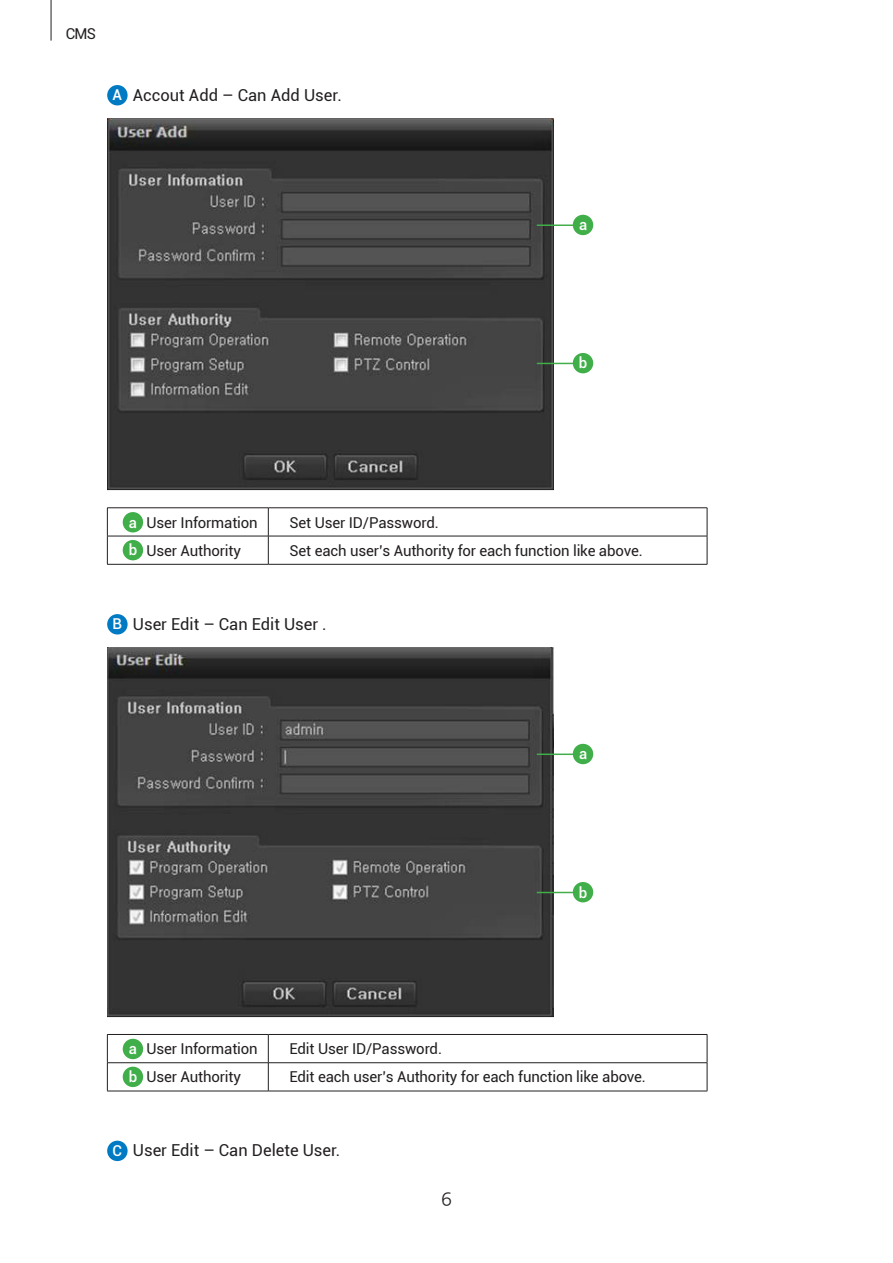
<style>
.page{position:relative;width:893px;height:1263px;background:#fff}
.page>*{position:absolute;margin:0;border:0;box-sizing:border-box;transform-origin:0 0}
.t1{font:18px "Nanum Gothic";color:#231f20}
.t2{font:16.5px "Roboto";color:#231f20}
.t3{font:15px "Roboto";letter-spacing:-.01em;color:#231f20}
.t4{font:500 15px "Roboto";color:#fff}
</style>
<div class="page">
<hr style="left:107px;top:507px;width:161px;height:1px;background:#231f20">
<hr style="left:268px;top:507px;width:439px;height:1px;background:#231f20">
<hr style="left:107px;top:536px;width:161px;height:1px;background:#231f20">
<svg style="left:107px;top:508px;width:1px;height:56px"></svg>
<hr style="left:268px;top:536px;width:439px;height:1px;background:#231f20">
<svg style="left:268px;top:508px;width:1px;height:56px"></svg>
<svg style="left:707px;top:508px;width:1px;height:56px"></svg>
<hr style="left:107px;top:564px;width:161px;height:1px;background:#231f20">
<hr style="left:268px;top:564px;width:439px;height:1px;background:#231f20">
<hr style="left:107px;top:1034px;width:161px;height:1px;background:#231f20">
<hr style="left:268px;top:1034px;width:439px;height:1px;background:#231f20">
<hr style="left:107px;top:1062px;width:161px;height:1px;background:#231f20">
<svg style="left:107px;top:1035px;width:1px;height:56px"></svg>
<hr style="left:268px;top:1062px;width:439px;height:1px;background:#231f20">
<svg style="left:268px;top:1035px;width:1px;height:56px"></svg>
<svg style="left:707px;top:1035px;width:1px;height:56px"></svg>
<hr style="left:107px;top:1091px;width:161px;height:1px;background:#231f20">
<hr style="left:268px;top:1091px;width:439px;height:1px;background:#231f20">
<img style="left:108px;top:118px;width:445px;height:372px">
<img style="left:108px;top:647px;width:445px;height:370px">
<hr style="left:51px;top:0;width:1px;height:41px;background:#231f20">
<div style="left:123px;top:512px;width:20px;height:20px;background:#40ae49;border-radius:50%"></div>
<div style="left:123px;top:1039px;width:20px;height:20px;background:#40ae49;border-radius:50%"></div>
<div style="left:123px;top:540px;width:20px;height:20px;background:#40ae49;border-radius:50%"></div>
<div style="left:123px;top:1067px;width:20px;height:20px;background:#40ae49;border-radius:50%"></div>
<hr style="left:537px;top:363px;width:37px;height:1px;background:#40ae49">
<hr style="left:537px;top:892px;width:37px;height:1px;background:#40ae49">
<hr style="left:537px;top:224px;width:37px;height:2px;background:#40ae49">
<hr style="left:537px;top:753px;width:37px;height:2px;background:#40ae49">
<div style="left:573px;top:353px;width:20px;height:20px;background:#40ae49;border-radius:50%"></div>
<div style="left:573px;top:882px;width:20px;height:20px;background:#40ae49;border-radius:50%"></div>
<div style="left:573px;top:215px;width:20px;height:20px;background:#40ae49;border-radius:50%"></div>
<div style="left:573px;top:744px;width:20px;height:20px;background:#40ae49;border-radius:50%"></div>
<div style="left:107px;top:85px;width:21px;height:20px;background:#007ac2;border-radius:50%"></div>
<div style="left:107px;top:614px;width:21px;height:20px;background:#007ac2;border-radius:50%"></div>
<div style="left:107px;top:1141px;width:21px;height:20px;background:#007ac2;border-radius:50%"></div>
<p class="t3" style="left:66px;top:23px;width:32px">CMS</p>
<p class="t4" style="left:113px;top:84px;width:11px">A</p>
<p class="t2" style="left:133px;top:83px;width:210px">Accout Add – Can Add User.</p>
<p class="t4" style="left:579px;top:214px;width:10px">a</p>
<p class="t4" style="left:579px;top:353px;width:10px">b</p>
<p class="t4" style="left:129px;top:512px;width:10px">a</p>
<p class="t4" style="left:129px;top:540px;width:10px">b</p>
<p class="t3" style="left:147px;top:512px;width:113px">User Information</p>
<p class="t3" style="left:290px;top:512px;width:151px">Set User ID/Password.</p>
<p class="t3" style="left:147px;top:540px;width:96px">User Authority</p>
<p class="t3" style="left:290px;top:540px;width:355px">Set each user’s Authority for each function like above.</p>
<p class="t4" style="left:113px;top:613px;width:11px">B</p>
<p class="t2" style="left:133px;top:612px;width:195px">User Edit – Can Edit User .</p>
<p class="t4" style="left:579px;top:743px;width:10px">a</p>
<p class="t4" style="left:579px;top:882px;width:10px">b</p>
<p class="t4" style="left:129px;top:1038px;width:10px">a</p>
<p class="t4" style="left:129px;top:1066px;width:10px">b</p>
<p class="t3" style="left:147px;top:1038px;width:113px">User Information</p>
<p class="t3" style="left:290px;top:1038px;width:154px">Edit User ID/Password.</p>
<p class="t3" style="left:147px;top:1067px;width:96px">User Authority</p>
<p class="t3" style="left:290px;top:1067px;width:358px">Edit each user’s Authority for each function like above.</p>
<p class="t4" style="left:113px;top:1140px;width:11px">C</p>
<p class="t2" style="left:133px;top:1139px;width:209px">User Edit – Can Delete User.</p>
<p class="t1" style="left:441px;top:1190px;width:12px">6</p>
</div>
